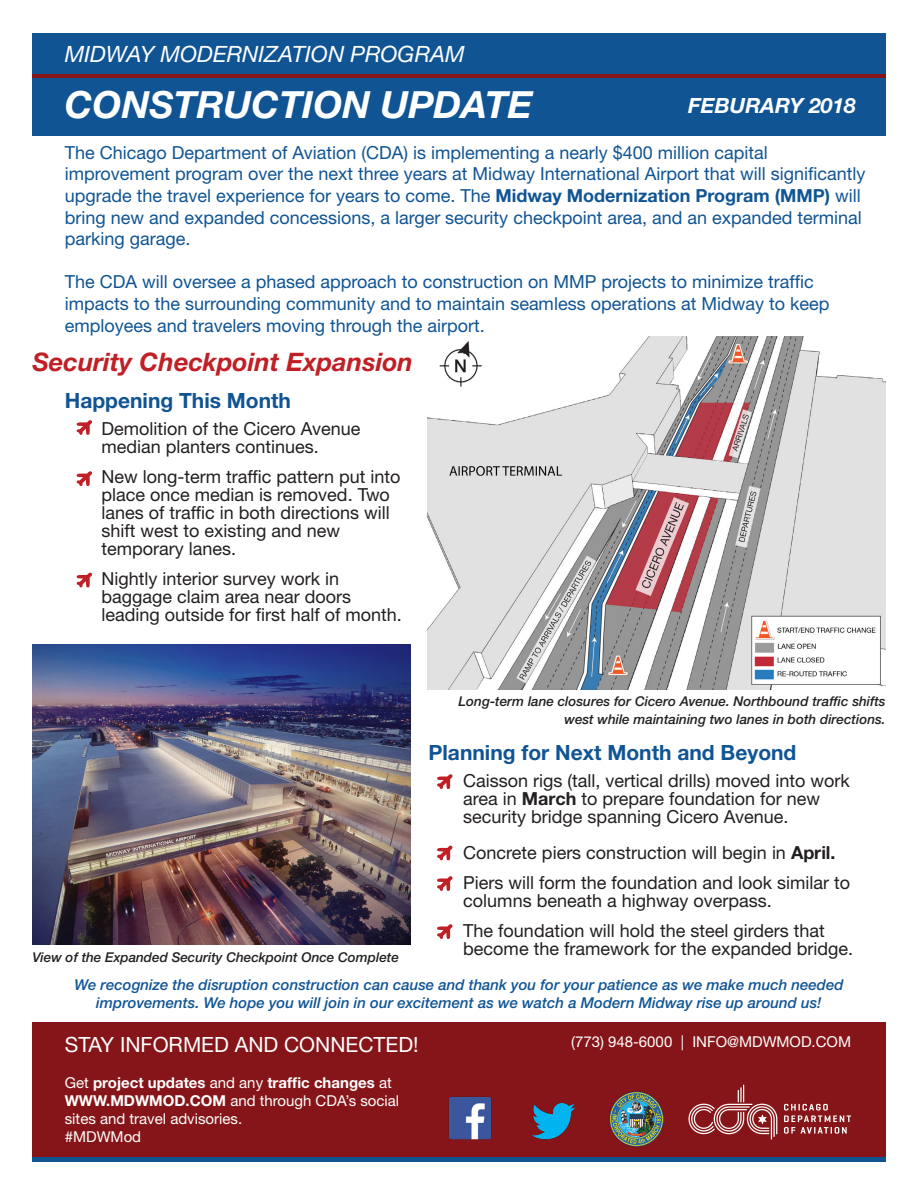
<style>
.page{position:relative;width:918px;height:1188px;background:#fff}
.page>*{position:absolute;margin:0;border:0;box-sizing:border-box;transform-origin:0 0}
.Heading_1{font:italic 700 37.5px "Helvetica Neue";color:#fff}
.Body_Text_Blue_2{font:italic 700 25.5px "Helvetica Neue";color:#c02025}
.t1{font:italic 22.5px "Helvetica Neue";color:#fff}
.Body_Text_Blue_2-2{font:700 21px "Helvetica Neue";color:#105494}
.Body_Text{font:21px "Helvetica Neue";color:#fff}
.Heading_1-2{font:italic 700 21px "Helvetica Neue";color:#fff}
.t2{font:18px/18px "Helvetica Neue LT Std";color:#231f20}
.Body_Text_Blue_2-3{font:18px/21.6px "Helvetica Neue";color:#105494}
.t3{font:italic 500 15px "Helvetica Neue LT Std";color:#105494}
.Body_Text-2{font:15px/18px "Helvetica Neue";color:#fff}
.Body_Text-3{font:700 15px "Helvetica Neue";color:#fff}
.t4{font:italic 500 13.5px/18px "Helvetica Neue LT Std";color:#231f20;text-align:right}
.s1{font-weight:700}
.s2{font-weight:400}
</style>
<div class="page">
<div style="left:32px;top:78px;width:854px;height:58px;background:#105494"></div>
<div style="left:32px;top:1157px;width:854px;height:5px;background:#105494"></div>
<div style="left:32px;top:1022px;width:854px;height:135px;background:#851518"></div>
<svg style="left:784px;top:1104px;width:67px;height:30px"></svg>
<svg style="left:688px;top:1085px;width:89px;height:55px"></svg>
<img style="left:532px;top:1102px;width:44px;height:38px">
<img style="left:448px;top:1096px;width:44px;height:44px">
<svg style="left:32px;top:73px;width:854px;height:5px;background:#6d2130"></svg>
<div style="left:32px;top:33px;width:854px;height:40px;background:#105494"></div>
<img style="left:609px;top:1092px;width:55px;height:54px">
<img style="left:427px;top:336px;width:459px;height:353px">
<svg style="left:77px;top:420px;width:15px;height:15px"></svg>
<svg style="left:77px;top:471px;width:15px;height:15px"></svg>
<svg style="left:77px;top:573px;width:15px;height:14px"></svg>
<svg style="left:437px;top:774px;width:16px;height:15px"></svg>
<svg style="left:437px;top:845px;width:16px;height:15px"></svg>
<svg style="left:437px;top:876px;width:16px;height:15px"></svg>
<svg style="left:437px;top:924px;width:16px;height:15px"></svg>
<img style="left:32px;top:645px;width:378px;height:300px">
<p class="t1" style="left:65px;top:40px;width:401px">MIDWAY MODERNIZATION PROGRAM</p>
<p class="Heading_1" style="left:65px;top:82px;width:470px">CONSTRUCTION UPDATE</p>
<p class="Heading_1-2" style="left:688px;top:93px;width:169px">FEBURARY 2018</p>
<p class="Body_Text_Blue_2-3" style="left:65px;top:141px;width:802px">The Chicago Department of Aviation (CDA) is implementing a nearly $400 million capital improvement program over the next three years at Midway International Airport that will significantly upgrade the travel experience for years to come. The <span class="s1">Midway Modernization Program (MMP)</span> will bring new and expanded concessions, a larger security checkpoint area, and an expanded terminal parking garage.</p>
<p class="Body_Text_Blue_2-3" style="left:65px;top:271px;width:766px">The CDA will oversee a phased approach to construction on MMP projects to minimize traffic impacts to the surrounding community and to maintain seamless operations at Midway to keep employees and travelers moving through the airport.</p>
<p class="Body_Text_Blue_2" style="left:32px;top:346px;width:382px">Security Checkpoint Expansion</p>
<p class="Body_Text_Blue_2-2" style="left:65px;top:387px;width:228px">Happening This Month</p>
<p class="t2" style="left:102px;top:419px;width:261px">Demolition of the Cicero Avenue</p>
<p class="t2" style="left:102px;top:437px;width:219px">median planters continues.</p>
<p class="t2" style="left:102px;top:467px;width:301px">New long-term traffic pattern put into place once median is removed. Two lanes of traffic in both directions will shift west to existing and new</p>
<p class="t2" style="left:102px;top:539px;width:136px">temporary lanes.</p>
<p class="t2" style="left:102px;top:569px;width:239px">Nightly interior survey work in</p>
<p class="t2" style="left:102px;top:587px;width:251px">baggage claim area near doors</p>
<p class="t2" style="left:102px;top:605px;width:302px">leading outside for first half of month.</p>
<p class="t4" style="left:459px;top:692px;width:429px">Long-term lane closures for Cicero Avenue. Northbound traffic shifts west while maintaining two lanes in both directions.</p>
<p class="Body_Text_Blue_2-2" style="left:429px;top:740px;width:369px">Planning for Next Month and Beyond</p>
<p class="t2" style="left:463px;top:771px;width:388px">Caisson rigs (tall, vertical drills) moved into work area in <span class="s1">March</span> to prepare foundation for new</p>
<p class="t2" style="left:463px;top:807px;width:327px">security bridge spanning Cicero Avenue.</p>
<p class="t2" style="left:463px;top:843px;width:374px">Concrete piers construction will begin in <span class="s1">April.</span></p>
<p class="t2" style="left:463px;top:873px;width:388px">Piers will form the foundation and look similar to columns beneath a highway overpass.</p>
<p class="t2" style="left:463px;top:921px;width:391px">The foundation will hold the steel girders that become the framework for the expanded bridge.</p>
<p class="t3" style="left:74px;top:976px;width:771px">We recognize the disruption construction can cause and thank you for your patience as we make much needed</p>
<p class="t3" style="left:96px;top:994px;width:727px">improvements. We hope you will join in our excitement as we watch a Modern Midway rise up around us!</p>
<p class="t4" style="left:32px;top:948px;width:368px">View of the Expanded Security Checkpoint Once Complete</p>
<p class="Body_Text" style="left:65px;top:1032px;width:355px">STAY INFORMED AND CONNECTED!</p>
<p class="Body_Text-3" style="left:65px;top:1074px;width:328px"><span class="s2">Get</span> project updates <span class="s2">and any</span> traffic changes <span class="s2">at</span></p>
<p class="Body_Text-2" style="left:65px;top:1092px;width:336px"><span class="s1">WWW.MDWMOD.COM</span> and through CDA’s social sites and travel advisories.</p>
<p class="Body_Text-2" style="left:65px;top:1128px;width:78px">#MDWMod</p>
<p class="Body_Text-2" style="left:571px;top:1033px;width:281px">(773) 948-6000 | INFO@MDWMOD.COM</p>
</div>
